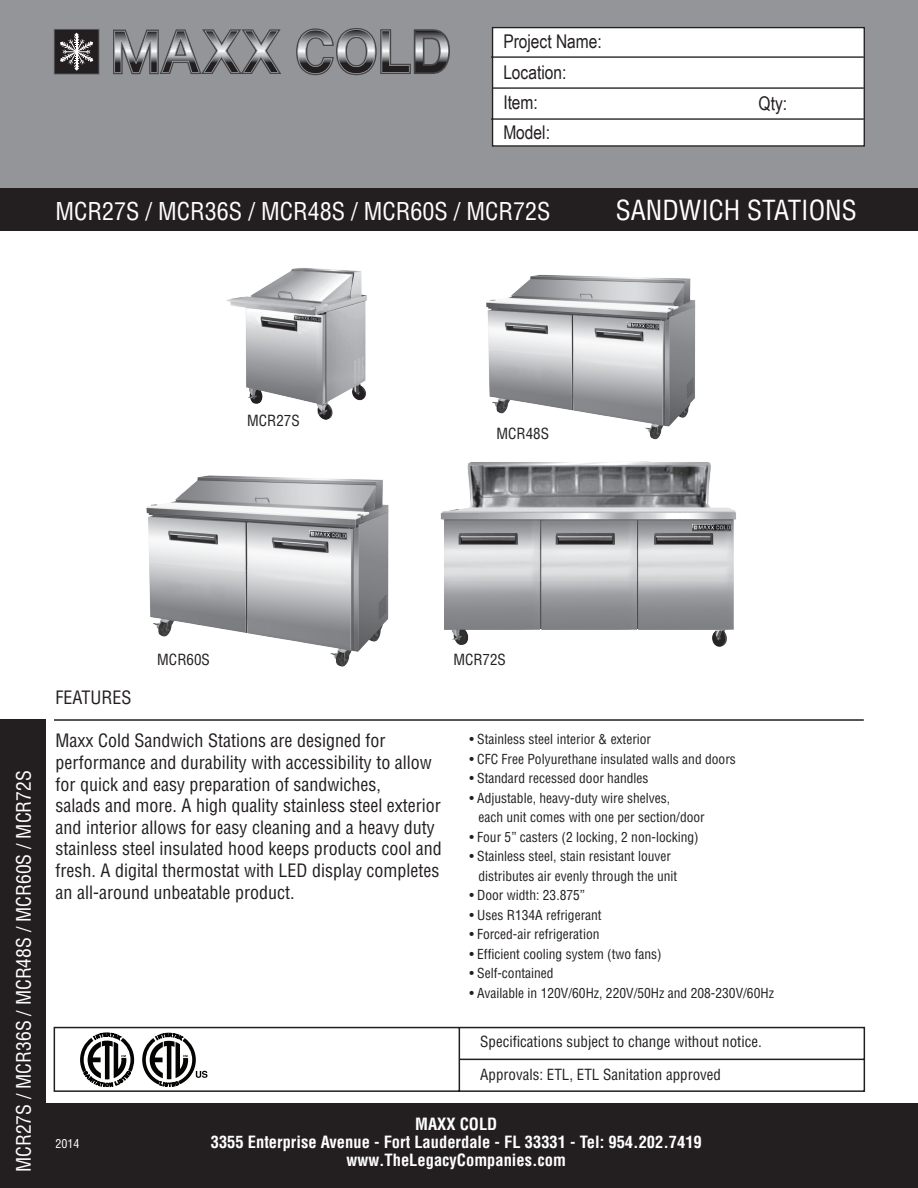
<style>
.page{position:relative;width:918px;height:1188px;background:#fff}
.page>*{position:absolute;margin:0;border:0;box-sizing:border-box;transform-origin:0 0}
.t1{font:condensed 27px "Helvetica LT Std";color:#fff}
.t2{font:condensed 24px "Helvetica LT Std";color:#fff}
.t3{font:condensed 19.5px "Helvetica LT Std";color:#fff}
.t4{font:18.9px/30.3px "Arial Narrow";color:#231f20}
.t5{font:condensed 18px/21.6px "Helvetica LT Std";color:#231f20}
.t6{font:700 condensed 16.5px/18px "Helvetica LT Std";color:#fff;text-align:center}
.t7{font:condensed 15px "Helvetica LT Std";color:#231f20}
.t8{font:condensed 13.5px/19.5px "Helvetica LT Std";color:#231f20}
.t9{font:condensed 12px "Helvetica LT Std";color:#fff}
</style>
<div class="page">
<div style="left:0;top:0;width:918px;height:191px;background:#939598"></div>
<div style="left:0;top:1103px;width:918px;height:85px;background:#231f20"></div>
<div style="left:0;top:188px;width:918px;height:43px;background:#231f20"></div>
<div style="left:493px;top:28px;width:371px;height:118px;background:#fff"></div>
<div style="left:492px;top:27px;width:373px;height:120px;border:1px solid #231f20"></div>
<hr style="left:491px;top:56px;width:373px;height:2px;background:#231f20">
<hr style="left:493px;top:87px;width:371px;height:2px;background:#231f20">
<hr style="left:491px;top:118px;width:373px;height:2px;background:#231f20">
<svg style="left:113px;top:29px;width:168px;height:46px"></svg>
<svg style="left:296px;top:28px;width:154px;height:48px"></svg>
<svg style="left:54px;top:29px;width:45px;height:45px;background:#4d4a4b"></svg>
<svg style="left:53px;top:1026px;width:813px;height:66px"></svg>
<svg style="left:80px;top:1033px;width:54px;height:54px"></svg>
<svg style="left:142px;top:1033px;width:66px;height:54px"></svg>
<div style="left:0;top:719px;width:45px;height:469px;background:#231f20"></div>
<hr style="left:54px;top:719px;width:810px;height:2px;background:#231f20">
<img style="left:226px;top:268px;width:141px;height:152px">
<img style="left:486px;top:274px;width:210px;height:166px">
<img style="left:146px;top:475px;width:243px;height:192px">
<img style="left:440px;top:461px;width:296px;height:186px">
<h3 class="t4" style="left:503px;top:26px;width:100px">Project Name:<br>Location:<br>Item:</h3>
<h3 class="t4" style="left:503px;top:117px;width:48px">Model:</h3>
<h3 class="t4" style="left:759px;top:88px;width:30px">Qty:</h3>
<h2 class="t2" style="left:56px;top:196px;width:496px">MCR27S / MCR36S / MCR48S / MCR60S / MCR72S</h2>
<h1 class="t1" style="left:616px;top:193px;width:242px">SANDWICH STATIONS</h1>
<p class="t7" style="left:247px;top:412px;width:54px">MCR27S</p>
<p class="t7" style="left:497px;top:424px;width:54px">MCR48S</p>
<h3 class="t3" style="left:12px;top:1172px;width:404px;rotate:-90deg">MCR27S / MCR36S / MCR48S / MCR60S / MCR72S</h3>
<p class="t5" style="left:56px;top:687px;width:78px">FEATURES</p>
<p class="t7" style="left:157px;top:650px;width:54px">MCR60S</p>
<p class="t7" style="left:453px;top:650px;width:54px">MCR72S</p>
<p class="t5" style="left:56px;top:730px;width:388px">Maxx Cold Sandwich Stations are designed for performance and durability with accessibility to allow for quick and easy preparation of sandwiches,<br>salads and more. A high quality stainless steel exterior and interior allows for easy cleaning and a heavy duty stainless steel insulated hood keeps products cool and fresh. A digital thermostat with LED display completes an all-around unbeatable product.</p>
<p class="t8" style="left:469px;top:729px;width:183px">• Stainless steel interior &amp; exterior</p>
<p class="t8" style="left:469px;top:749px;width:268px">• CFC Free Polyurethane insulated walls and doors</p>
<p class="t8" style="left:469px;top:768px;width:181px">• Standard recessed door handles</p>
<p class="t8" style="left:478px;top:788px;width:228px;text-indent:-9px">• Adjustable, heavy-duty wire shelves,<br>each unit comes with one per section/door</p>
<p class="t8" style="left:469px;top:827px;width:231px">• Four 5” casters (2 locking, 2 non-locking)</p>
<p class="t8" style="left:478px;top:846px;width:201px;text-indent:-9px">• Stainless steel, stain resistant louver distributes air evenly through the unit</p>
<p class="t8" style="left:469px;top:885px;width:117px">• Door width: 23.875”</p>
<p class="t8" style="left:469px;top:905px;width:134px">• Uses R134A refrigerant</p>
<p class="t8" style="left:469px;top:924px;width:132px">• Forced-air refrigeration</p>
<p class="t8" style="left:469px;top:944px;width:194px">• Efficient cooling system (two fans)</p>
<p class="t8" style="left:469px;top:963px;width:86px">• Self-contained</p>
<p class="t8" style="left:469px;top:983px;width:306px">• Available in 120V/60Hz, 220V/50Hz and 208-230V/60Hz</p>
<p class="t9" style="left:56px;top:1136px;width:25px">2014</p>
<p class="t7" style="left:480px;top:1032px;width:283px">Specifications subject to change without notice.</p>
<p class="t7" style="left:480px;top:1065px;width:242px">Approvals: ETL, ETL Sanitation approved</p>
<p class="t6" style="left:211px;top:1115px;width:493px">MAXX COLD<br>3355 Enterprise Avenue - Fort Lauderdale - FL 33331 - Tel: 954.202.7419</p>
<p class="t6" style="left:347px;top:1151px;width:221px">www.TheLegacyCompanies.com</p>
</div>
